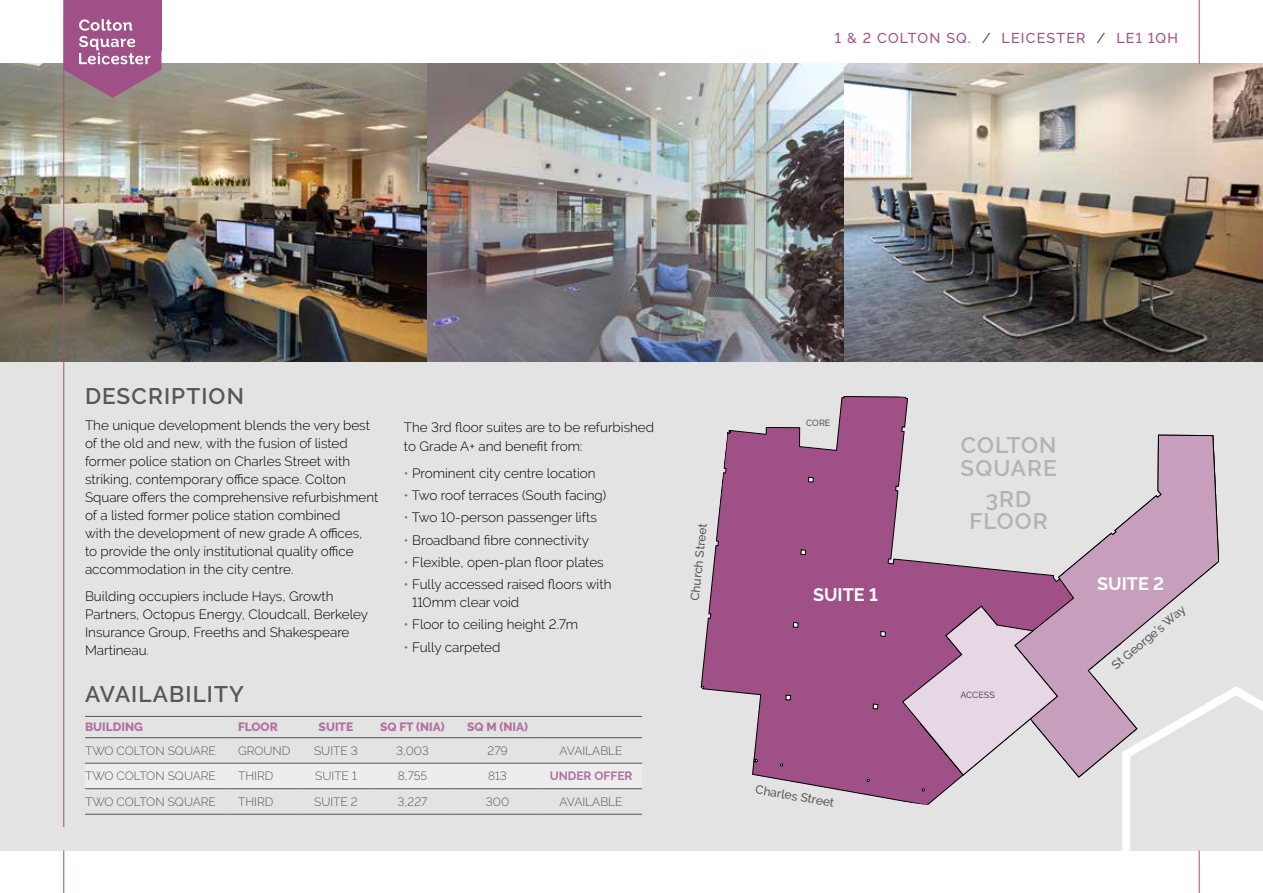
<style>
.page{position:relative;width:1263px;height:893px;background:#fff}
.page>*{position:absolute;margin:0;border:0;box-sizing:border-box;transform-origin:0 0}
.t1{font:600 22.5px "Raleway";letter-spacing:.05em;color:#575756}
.t2{font:600 22.5px/22.5px "Raleway";letter-spacing:.05em;color:#b3b2b2}
.t3{font:700 18px "Raleway";color:#fff}
.t4{font:500 14.25px "Raleway";letter-spacing:.085em;color:#9f5086}
.t5{font:300 13.5px/18px "Raleway";color:#000}
.t6{font:300 12px "Raleway";color:#575756}
.t7{font:500 12px "Raleway";color:#575756}
.t8{font:800 12px "Raleway";color:#b0729d}
.t9{font:700 12px "Raleway";color:#b0729d}
.t10{font:500 9px "Raleway";color:#575756}
.s1{color:#575756}
.s2{color:#9f5086}
</style>
<div class="page">
<div style="left:0;top:64px;width:1263px;height:786px;background:#e3e3e3"></div>
<img style="left:0;top:64px;width:1263px;height:297px">
<hr style="left:85px;top:716px;width:145px;height:1px;background:#575756">
<hr style="left:230px;top:716px;width:72px;height:1px;background:#575756">
<hr style="left:302px;top:716px;width:68px;height:1px;background:#575756">
<hr style="left:370px;top:716px;width:85px;height:1px;background:#575756">
<hr style="left:455px;top:716px;width:85px;height:1px;background:#575756">
<hr style="left:540px;top:716px;width:102px;height:1px;background:#575756">
<hr style="left:85px;top:737px;width:145px;height:1px;background:#575756">
<hr style="left:230px;top:737px;width:72px;height:1px;background:#575756">
<hr style="left:302px;top:737px;width:68px;height:1px;background:#575756">
<hr style="left:370px;top:737px;width:85px;height:1px;background:#575756">
<hr style="left:455px;top:737px;width:85px;height:1px;background:#575756">
<hr style="left:540px;top:737px;width:102px;height:1px;background:#575756">
<hr style="left:85px;top:763px;width:145px;height:1px;background:#575756">
<hr style="left:230px;top:763px;width:72px;height:1px;background:#575756">
<hr style="left:302px;top:763px;width:68px;height:1px;background:#575756">
<hr style="left:370px;top:763px;width:85px;height:1px;background:#575756">
<hr style="left:455px;top:763px;width:85px;height:1px;background:#575756">
<hr style="left:540px;top:763px;width:102px;height:1px;background:#575756">
<hr style="left:85px;top:788px;width:145px;height:1px;background:#575756">
<hr style="left:230px;top:788px;width:72px;height:1px;background:#575756">
<hr style="left:302px;top:788px;width:68px;height:1px;background:#575756">
<hr style="left:370px;top:788px;width:85px;height:1px;background:#575756">
<hr style="left:455px;top:788px;width:85px;height:1px;background:#575756">
<hr style="left:540px;top:788px;width:102px;height:1px;background:#575756">
<hr style="left:85px;top:814px;width:145px;height:1px;background:#575756">
<hr style="left:230px;top:814px;width:72px;height:1px;background:#575756">
<hr style="left:302px;top:814px;width:68px;height:1px;background:#575756">
<hr style="left:370px;top:814px;width:85px;height:1px;background:#575756">
<hr style="left:455px;top:814px;width:85px;height:1px;background:#575756">
<hr style="left:540px;top:814px;width:102px;height:1px;background:#575756">
<hr style="left:1199px;top:0;width:1px;height:64px;background:#9f5086">
<hr style="left:1199px;top:850px;width:1px;height:43px;background:#9f5086">
<hr style="left:63px;top:0;width:1px;height:827px;background:#9f5086">
<hr style="left:63px;top:850px;width:1px;height:43px;background:#9f5086">
<svg style="left:64px;top:0;width:97px;height:98px"></svg>
<svg style="left:752px;top:396px;width:444px;height:406px"></svg>
<svg style="left:880px;top:631px;width:6px;height:6px"></svg>
<svg style="left:786px;top:695px;width:5px;height:5px"></svg>
<svg style="left:873px;top:704px;width:5px;height:5px"></svg>
<svg style="left:701px;top:430px;width:60px;height:332px"></svg>
<svg style="left:808px;top:477px;width:6px;height:6px"></svg>
<svg style="left:801px;top:550px;width:5px;height:5px"></svg>
<svg style="left:793px;top:622px;width:5px;height:6px"></svg>
<svg style="left:1014px;top:435px;width:205px;height:171px"></svg>
<svg style="left:902px;top:606px;width:361px;height:272px"></svg>
<p class="t4" style="left:835px;top:30px;width:345px">1 &amp; 2 COLTON SQ. <span class="s1">/</span> LEICESTER <span class="s1">/</span> LE1 1QH</p>
<h1 class="t1" style="left:85px;top:383px;width:160px">DESCRIPTION</h1>
<p class="t5" style="left:85px;top:417px;width:295px">The unique development blends the very best of the old and new, with the fusion of listed former police station on Charles Street with striking, contemporary office space. Colton Square offers the comprehensive refurbishment of a listed former police station combined<br>with the development of new grade A offices,<br>to provide the only institutional quality office accommodation in the city centre.</p>
<p class="t5" style="left:85px;top:587px;width:285px">Building occupiers include Hays, Growth Partners, Octopus Energy, Cloudcall, Berkeley Insurance Group, Freeths and Shakespeare Martineau.</p>
<h1 class="t1" style="left:85px;top:681px;width:160px">AVAILABILITY</h1>
<p class="t8" style="left:85px;top:720px;width:59px">BUILDING</p>
<p class="t8" style="left:238px;top:720px;width:41px">FLOOR</p>
<p class="t8" style="left:319px;top:720px;width:36px">SUITE</p>
<p class="t8" style="left:380px;top:720px;width:66px">SQ FT (NIA)</p>
<p class="t8" style="left:467px;top:720px;width:62px">SQ M (NIA)</p>
<p class="t6" style="left:85px;top:743px;width:132px">TWO COLTON SQUARE</p>
<p class="t6" style="left:238px;top:743px;width:54px">GROUND</p>
<p class="t6" style="left:314px;top:743px;width:45px">SUITE 3</p>
<p class="t6" style="left:396px;top:743px;width:34px">3,003</p>
<p class="t6" style="left:487px;top:743px;width:22px">279</p>
<p class="t6" style="left:560px;top:743px;width:65px">AVAILABLE</p>
<p class="t6" style="left:85px;top:769px;width:132px">TWO COLTON SQUARE</p>
<p class="t6" style="left:238px;top:769px;width:37px">THIRD</p>
<p class="t6" style="left:315px;top:769px;width:43px">SUITE 1</p>
<p class="t6" style="left:398px;top:769px;width:31px">8,755</p>
<p class="t6" style="left:488px;top:769px;width:20px">813</p>
<p class="t9" style="left:550px;top:769px;width:84px">UNDER OFFER</p>
<p class="t6" style="left:85px;top:794px;width:132px">TWO COLTON SQUARE</p>
<p class="t6" style="left:238px;top:794px;width:37px">THIRD</p>
<p class="t6" style="left:314px;top:794px;width:45px">SUITE 2</p>
<p class="t6" style="left:398px;top:794px;width:31px">3,227</p>
<p class="t6" style="left:486px;top:794px;width:25px">300</p>
<p class="t6" style="left:560px;top:794px;width:65px">AVAILABLE</p>
<p class="t5" style="left:404px;top:417px;width:252px;line-height:19.5px">The 3rd floor suites are to be refurbished to Grade A+ and benefit from:</p>
<p class="t5" style="left:404px;top:464px;width:193px"><span class="s2">•</span> Prominent city centre location</p>
<p class="t5" style="left:404px;top:486px;width:204px"><span class="s2">•</span> Two roof terraces (South facing)</p>
<p class="t5" style="left:404px;top:509px;width:194px"><span class="s2">•</span> Two 10-person passenger lifts</p>
<p class="t5" style="left:404px;top:531px;width:187px"><span class="s2">•</span> Broadband fibre connectivity</p>
<p class="t5" style="left:404px;top:553px;width:201px"><span class="s2">•</span> Flexible, open-plan floor plates</p>
<p class="t5" style="left:412px;top:575px;width:201px;text-indent:-8px"><span class="s2">•</span> Fully accessed raised floors with<br>110mm clear void</p>
<p class="t5" style="left:404px;top:616px;width:176px"><span class="s2">•</span> Floor to ceiling height 2.7m</p>
<p class="t5" style="left:404px;top:638px;width:98px"><span class="s2">•</span> Fully carpeted</p>
<p class="t7" style="left:688px;top:600px;width:79px;rotate:-84deg">Church Street</p>
<p class="t10" style="left:806px;top:418px;width:26px">CORE</p>
<h2 class="t3" style="left:813px;top:584px;width:66px">SUITE 1</h2>
<p class="t7" style="left:757px;top:782px;width:81px;rotate:10deg">Charles Street</p>
<h1 class="t2" style="left:960px;top:434px;width:98px">COLTON<br>SQUARE</h1>
<h1 class="t2" style="left:969px;top:488px;width:80px;text-align:center">3RD<br>FLOOR</h1>
<p class="t10" style="left:960px;top:689px;width:36px">ACCESS</p>
<h2 class="t3" style="left:1097px;top:573px;width:68px">SUITE 2</h2>
<p class="t7" style="left:1109px;top:661px;width:93px;rotate:-40deg">St George’s Way</p>
</div>
